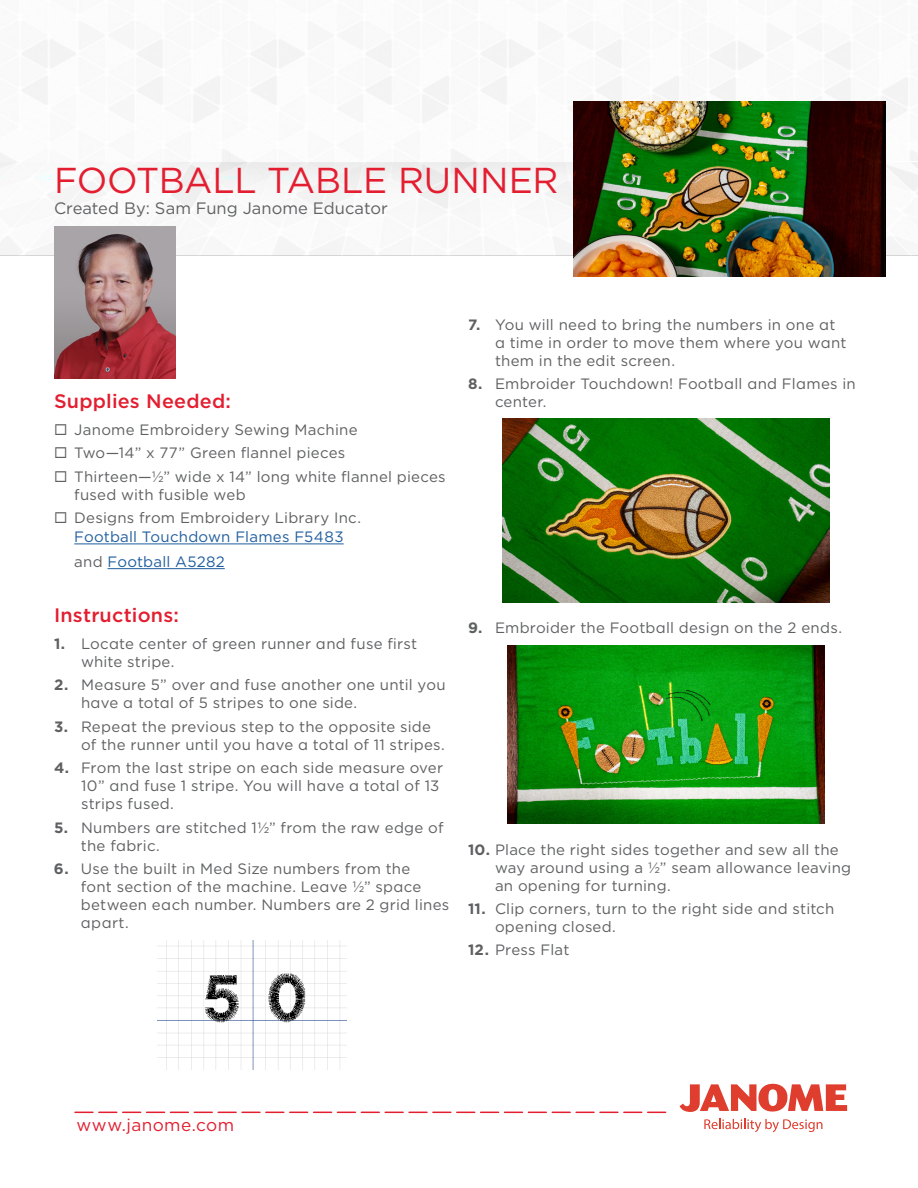
<style>
.page{position:relative;width:918px;height:1188px;background:#fff}
.page>*{position:absolute;margin:0;border:0;box-sizing:border-box;transform-origin:0 0}
.t1{font:36px "Gotham";letter-spacing:-.005em;color:#e31e30}
.t2{font:500 19.5px "Gotham";letter-spacing:.01em;color:#e31e30}
.t3{font:17.25px "Gotham";letter-spacing:.02em;color:#e31e30}
.t4{font:16.5px "Gotham";letter-spacing:.005em;color:#5f6062}
.t5{font:15px/18px "Gotham";letter-spacing:.015em;color:#5f6062}
.t6{font:15px/24.8px "Gotham";letter-spacing:.015em;color:#215e9e}
.s1{color:#5f6062}
.s2{font-weight:700}
</style>
<div class="page">
<svg style="left:680px;top:1084px;width:167px;height:28px"></svg>
<svg style="left:704px;top:1119px;width:118px;height:13px"></svg>
<svg style="left:75px;top:1112px;width:591px;height:1px"></svg>
<img style="left:0;top:40px;width:918px;height:220px">
<svg style="left:51px;top:162px;width:522px;height:66px"></svg>
<img style="left:54px;top:227px;width:122px;height:152px">
<hr style="left:74px;top:544px;width:270px;height:1px;background:#215e9e">
<hr style="left:108px;top:568px;width:117px;height:1px;background:#215e9e">
<img style="left:158px;top:940px;width:188px;height:129px">
<img style="left:503px;top:419px;width:326px;height:183px">
<img style="left:507px;top:645px;width:318px;height:179px">
<img style="left:573px;top:101px;width:312px;height:176px">
<h1 class="t1" style="left:54px;top:157px;width:506px">FOOTBALL TABLE RUNNER</h1>
<p class="t4" style="left:54px;top:197px;width:335px">Created By: Sam Fung Janome Educator</p>
<h2 class="t2" style="left:54px;top:388px;width:179px">Supplies Needed:</h2>
<p class="t5" style="left:74px;top:418px;width:373px;line-height:23.4px">Janome Embroidery Sewing Machine<br>Two—14” x 77” Green flannel pieces<br>Thirteen—1/2” wide x 14” long white flannel pieces</p>
<p class="t5" style="left:74px;top:482px;width:288px;line-height:23.4px">fused with fusible web<br>Designs from Embroidery Library Inc.</p>
<p class="t6" style="left:74px;top:524px;width:271px">Football Touchdown Flames F5483 <span class="s1">and</span> Football A5282</p>
<h2 class="t2" style="left:54px;top:602px;width:126px">Instructions:</h2>
<p class="t5" style="left:81px;top:634px;width:338px;text-indent:-27px"><span class="s2">1.</span> Locate center of green runner and fuse first white stripe.</p>
<p class="t5" style="left:81px;top:676px;width:366px;text-indent:-27px"><span class="s2">2.</span> Measure 5” over and fuse another one until you have a total of 5 stripes to one side.</p>
<p class="t5" style="left:81px;top:717px;width:365px;text-indent:-27px"><span class="s2">3.</span> Repeat the previous step to the opposite side of the runner until you have a total of 11 stripes.</p>
<p class="t5" style="left:81px;top:759px;width:364px;text-indent:-27px"><span class="s2">4.</span> From the last stripe on each side measure over<br>10” and fuse 1 stripe. You will have a total of 13 strips fused.</p>
<p class="t5" style="left:81px;top:818px;width:364px;text-indent:-27px"><span class="s2">5.</span> Numbers are stitched 1½” from the raw edge of the fabric.</p>
<p class="t5" style="left:81px;top:859px;width:370px;text-indent:-27px"><span class="s2">6.</span> Use the built in Med Size numbers from the<br>font section of the machine. Leave ½” space between each number. Numbers are 2 grid lines apart.</p>
<p class="t5" style="left:495px;top:315px;width:353px;text-indent:-27px"><span class="s2">7.</span> You will need to bring the numbers in one at a time in order to move them where you want them in the edit screen.</p>
<p class="t5" style="left:495px;top:374px;width:362px;text-indent:-27px"><span class="s2">8.</span> Embroider Touchdown! Football and Flames in center.</p>
<p class="t5" style="left:468px;top:619px;width:376px"><span class="s2">9.</span> Embroider the Football design on the 2 ends.</p>
<p class="t5" style="left:495px;top:840px;width:358px;text-indent:-27px"><span class="s2">10.</span> Place the right sides together and sew all the way around using a ½” seam allowance leaving an opening for turning.</p>
<p class="t5" style="left:495px;top:899px;width:341px;text-indent:-27px"><span class="s2">11.</span> Clip corners, turn to the right side and stitch opening closed.</p>
<p class="t5" style="left:468px;top:941px;width:103px"><span class="s2">12.</span> Press Flat</p>
<p class="t3" style="left:76px;top:1114px;width:159px">www.janome.com</p>
</div>
